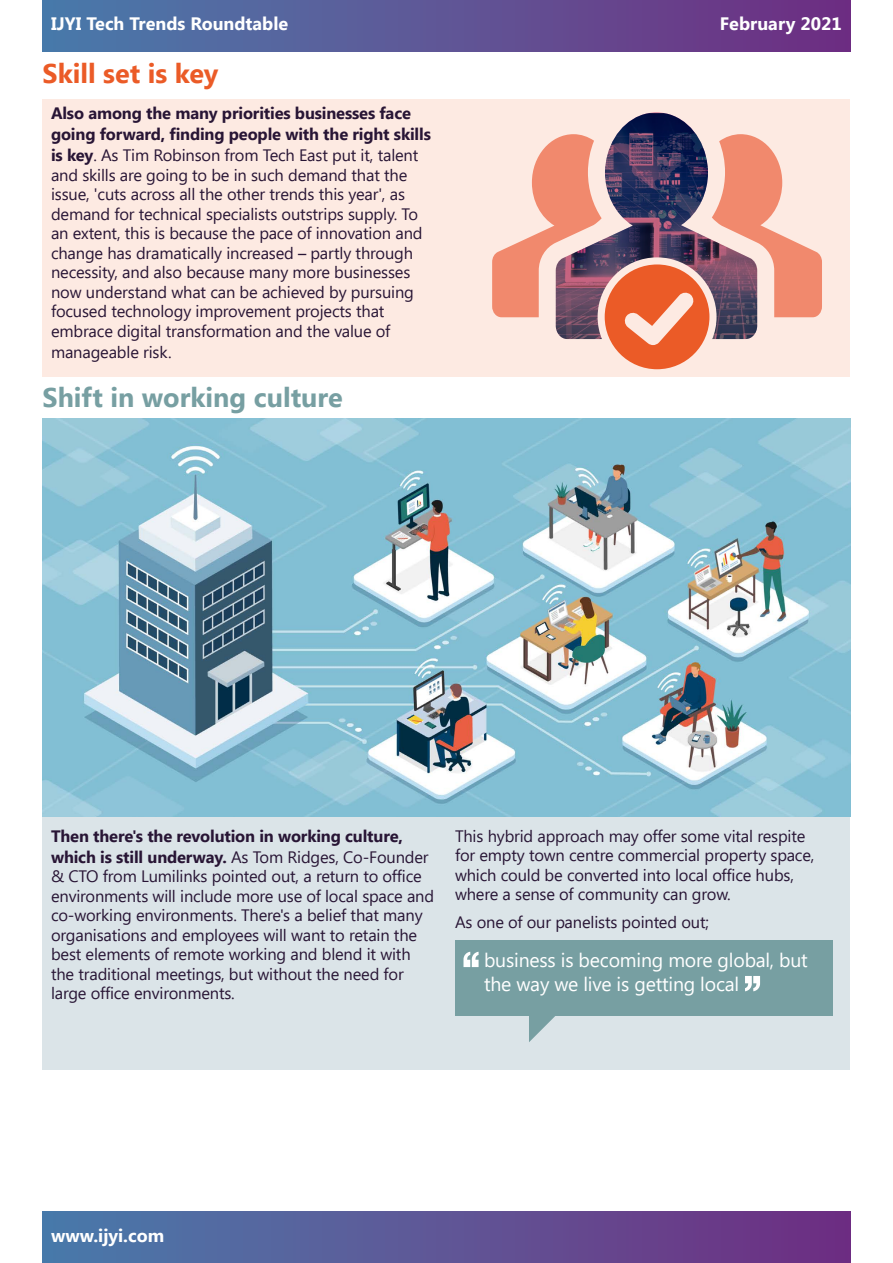
<style>
.page{position:relative;width:893px;height:1263px;background:#fff}
.page>*{position:absolute;margin:0;border:0;box-sizing:border-box;transform-origin:0 0}
.t1{font:700 27px "Segoe UI";color:#779fa2}
.t2{font:700 27px "Segoe UI";color:#eb5b27}
._11pt_Body_copy{font:19.5px/24px "Segoe UI";letter-spacing:-.01em;color:#fff}
.t3{font:700 18px "Segoe UI";color:#fff}
._11pt_Body_copy-2{font:16.5px/19.5px "Segoe UI";letter-spacing:-.01em;color:#281535}
._11pt_Body_copy-3{font:700 16.5px/21px "Segoe UI";letter-spacing:-.01em;color:#281535}
.t4{font:700 16.5px "Segoe UI";color:#fff}
.s1{font-weight:400}
.s2{font-family:"Helvetica Neue LT"}
</style>
<div class="page">
<div style="left:43px;top:99px;width:807px;height:277px;background:#fdeae2"></div>
<img style="left:43px;top:419px;width:807px;height:398px">
<div style="left:43px;top:817px;width:807px;height:252px;background:#dbe4e8"></div>
<svg style="left:492px;top:138px;width:330px;height:179px"></svg>
<img style="left:556px;top:113px;width:201px;height:226px">
<div style="left:598px;top:257px;width:118px;height:119px;background:#fdeae2;border-radius:50%"></div>
<svg style="left:605px;top:264px;width:104px;height:105px"></svg>
<div style="left:455px;top:940px;width:377px;height:75px;background:#779fa2"></div>
<svg style="left:529px;top:1015px;width:32px;height:27px"></svg>
<svg style="left:745px;top:976px;width:15px;height:15px"></svg>
<svg style="left:463px;top:952px;width:16px;height:15px"></svg>
<div style="left:43px;top:0;width:807px;height:51px;background:linear-gradient(to right,#4b7cab,#702e81)"></div>
<div style="left:43px;top:1211px;width:807px;height:51px;background:linear-gradient(to right,#4b7cab,#702e81)"></div>
<p class="t3" style="left:51px;top:13px;width:239px">IJYI Tech Trends Roundtable</p>
<p class="t3" style="left:720px;top:13px;width:123px">February 2021</p>
<p class="t4" style="left:51px;top:14px;width:105px">January 2021</p>
<p class="t2" style="left:43px;top:58px;width:177px">Skill set is key</p>
<p class="_11pt_Body_copy-3" style="left:51px;top:103px;width:381px">Also among the many priorities businesses face going forward, finding people with the right skills is key<span class="s1">. As Tim Robinson from Tech East put it, talent</span></p>
<p class="_11pt_Body_copy-2" style="left:51px;top:165px;width:373px">and skills are going to be in such demand that the issue, 'cuts across all the other trends this year', as demand for technical specialists outstrips supply. To an extent, this is because the pace of innovation and change has dramatically increased <span class="s2">–</span> partly through necessity, and also because many more businesses now understand what can be achieved by pursuing focused technology improvement projects that embrace digital transformation and the value of</p>
<p class="_11pt_Body_copy-2" style="left:51px;top:342px;width:122px">manageable risk.</p>
<p class="t1" style="left:43px;top:382px;width:302px">Shift in working culture</p>
<p class="_11pt_Body_copy-3" style="left:51px;top:825px;width:379px">Then there's the revolution in working culture, which is still underway. <span class="s1">As Tom Ridges, Co-Founder</span></p>
<p class="_11pt_Body_copy-2" style="left:51px;top:866px;width:385px">&amp; CTO from Lumilinks pointed out, a return to office environments will include more use of local space and co-working environments. There's a belief that many organisations and employees will want to retain the best elements of remote working and blend it with the traditional meetings, but without the need for large office environments.</p>
<p class="_11pt_Body_copy-2" style="left:455px;top:826px;width:361px">This hybrid approach may offer some vital respite for empty town centre commercial property space, which could be converted into local office hubs, where a sense of community can grow.</p>
<p class="_11pt_Body_copy-2" style="left:455px;top:912px;width:256px">As one of our panelists pointed out;</p>
<p class="_11pt_Body_copy" style="left:484px;top:948px;width:325px">business is becoming more global, but the way we live is getting local</p>
<p class="t3" style="left:51px;top:1225px;width:115px">www.ijyi.com</p>
<p class="t4" style="left:51px;top:1226px;width:105px">www.ijyi.com</p>
</div>
